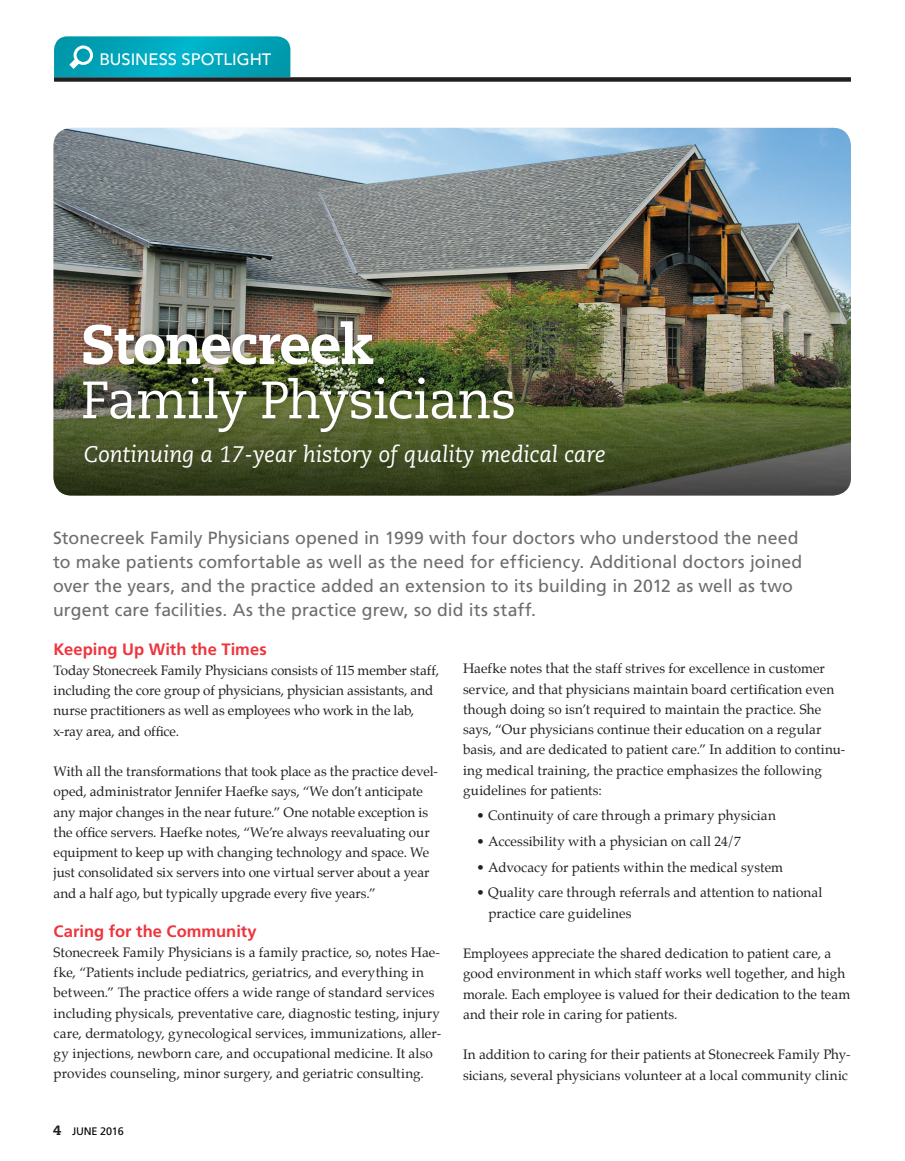
<style>
.page{position:relative;width:905px;height:1161px;background:#fff}
.page>*{position:absolute;margin:0;border:0;box-sizing:border-box;transform-origin:0 0}
.t1{font:800 55.5px "Caecilia LT Std";letter-spacing:-.015em;color:#fff}
.t2{font:52.5px "Caecilia LT Std";letter-spacing:-.02em;color:#fff}
.Head_-_Subhead{font:italic 22.5px "Caecilia LT Std";color:#fff}
.Blue_Valley_deck{font:17.7px/24px "Frutiger";letter-spacing:.005em;color:#6c6d70}
.Paragraph_-_Heading{font:700 16.5px "Frutiger";color:#ee343d}
.t3{font:500 16.5px "Avenir";color:#fff}
.Paragraph_-_Body{font:13.5px/20.2px "Palatino";color:#231f20}
.t4{font:10.8px "Frutiger";letter-spacing:-.02em;color:#010101}
.s1{font-family:"Caecilia LT Std";font-weight:800;font-size:13.5px;color:#231f20}
</style>
<div class="page">
<div style="left:54px;top:77px;width:796px;height:5px;background:#231f20"></div>
<img style="left:53px;top:128px;width:797px;height:222px">
<svg style="left:53px;top:350px;width:797px;height:146px;background:#4d5532"></svg>
<svg style="left:54px;top:36px;width:236px;height:41px;background:#09a8bc"></svg>
<div style="left:75px;top:313px;width:446px;height:127px;background:#231f20;opacity:.3"></div>
<p class="t3" style="left:99px;top:45px;width:173px">BUSINESS SPOTLIGHT</p>
<p class="t1" style="left:81px;top:310px;width:294px">Stonecreek</p>
<p class="t2" style="left:81px;top:370px;width:437px">Family Physicians</p>
<p class="Head_-_Subhead" style="left:84px;top:442px;width:523px">Continuing a 17-year history of quality medical care</p>
<p class="Blue_Valley_deck" style="left:53px;top:526px;width:750px">Stonecreek Family Physicians opened in 1999 with four doctors who understood the need to make patients comfortable as well as the need for efficiency. Additional doctors joined over the years, and the practice added an extension to its building in 2012 as well as two urgent care facilities. As the practice grew, so did its staff.</p>
<p class="Paragraph_-_Heading" style="left:54px;top:639px;width:214px">Keeping Up With the Times</p>
<p class="Paragraph_-_Body" style="left:54px;top:660px;width:387px">Today Stonecreek Family Physicians consists of 115 member staff, including the core group of physicians, physician assistants, and nurse practitioners as well as employees who work in the lab, x-ray area, and office.</p>
<p class="Paragraph_-_Body" style="left:54px;top:761px;width:386px">With all the transformations that took place as the practice devel&shy;oped, administrator Jennifer Haefke says, “We don’t anticipate any major changes in the near future.” One notable exception is the office servers. Haefke notes, “We’re always reevaluating our equipment to keep up with changing technology and space. We just consolidated six servers into one virtual server about a year and a half ago, but typically upgrade every five years.”</p>
<p class="Paragraph_-_Heading" style="left:54px;top:921px;width:205px">Caring for the Community</p>
<p class="Paragraph_-_Body" style="left:54px;top:942px;width:389px">Stonecreek Family Physicians is a family practice, so, notes Hae&shy;fke, “Patients include pediatrics, geriatrics, and everything in between.” The practice offers a wide range of standard services including physicals, preventative care, diagnostic testing, injury care, dermatology, gynecological services, immunizations, aller&shy;gy injections, newborn care, and occupational medicine. It also provides counseling, minor surgery, and geriatric consulting.</p>
<p class="Paragraph_-_Body" style="left:463px;top:658px;width:384px">Haefke notes that the staff strives for excellence in customer service, and that physicians maintain board certification even though doing so isn’t required to maintain the practice. She says, “Our physicians continue their education on a regular basis, and are dedicated to patient care.” In addition to continu&shy;ing medical training, the practice emphasizes the following guidelines for patients:</p>
<p class="Paragraph_-_Body" style="left:476px;top:806px;width:301px">• Continuity of care through a primary physician</p>
<p class="Paragraph_-_Body" style="left:476px;top:831px;width:266px">• Accessibility with a physician on call 24/7</p>
<p class="Paragraph_-_Body" style="left:476px;top:857px;width:308px">• Advocacy for patients within the medical system</p>
<p class="Paragraph_-_Body" style="left:488px;top:883px;width:335px;text-indent:-12px">• Quality care through referrals and attention to national practice care guidelines</p>
<p class="Paragraph_-_Body" style="left:463px;top:943px;width:389px">Employees appreciate the shared dedication to patient care, a good environment in which staff works well together, and high morale. Each employee is valued for their dedication to the team and their role in caring for patients.</p>
<p class="Paragraph_-_Body" style="left:463px;top:1045px;width:389px">In addition to caring for their patients at Stonecreek Family Phy&shy;sicians, several physicians volunteer at a local community clinic</p>
<p class="t4" style="left:53px;top:1125px;width:72px"><span class="s1">4</span> JUNE 2016</p>
</div>
